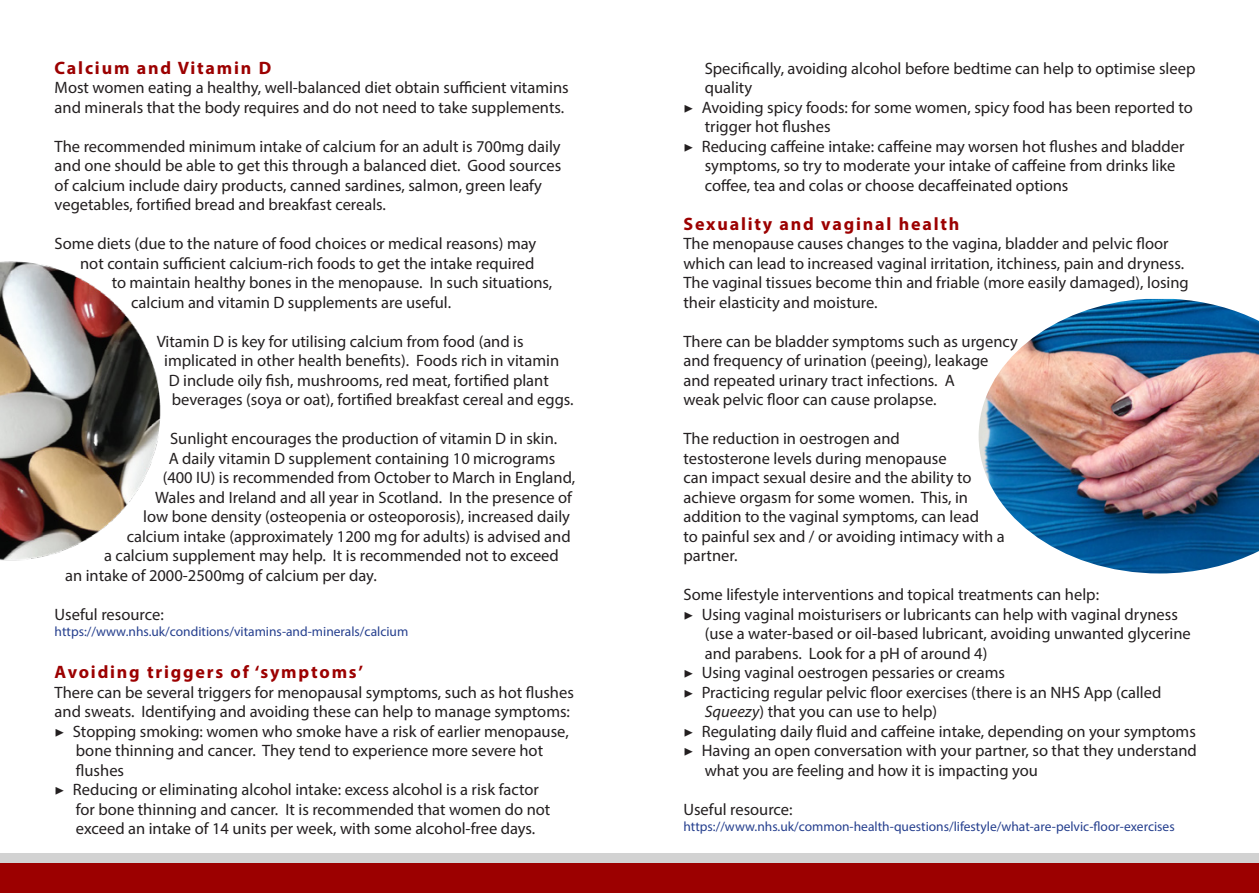
<style>
.page{position:relative;width:1259px;height:893px;background:#fff}
.page>*{position:absolute;margin:0;border:0;box-sizing:border-box;transform-origin:0 0}
.Section_title{font:700 18px "Myriad Pro";letter-spacing:.1em;color:#9c0000}
.Body_text{font:16.5px/19.5px "Myriad Pro";color:#231f20}
.references{font:13.5px "Myriad Pro";color:#253f8e}
.s1{font-family:"Minion Pro"}
.s2{font-style:italic}
</style>
<div class="page">
<div style="left:0;top:853px;width:1259px;height:15px;background:#d2d2d2"></div>
<div style="left:0;top:863px;width:1259px;height:30px;background:#9c0000"></div>
<img style="left:0;top:261px;width:161px;height:300px">
<img style="left:978px;top:299px;width:281px;height:274px">
<p class="Section_title" style="left:55px;top:56px;width:218px">Calcium and Vitamin D</p>
<p class="Body_text" style="left:55px;top:77px;width:515px">Most women eating a healthy, well-balanced diet obtain sufficient vitamins and minerals that the body requires and do not need to take supplements.</p>
<p class="Body_text" style="left:55px;top:136px;width:508px">The recommended minimum intake of calcium for an adult is 700mg daily and one should be able to get this through a balanced diet. Good sources of calcium include dairy products, canned sardines, salmon, green leafy vegetables, fortified bread and breakfast cereals.</p>
<p class="Body_text" style="left:55px;top:233px;width:483px">Some diets (due to the nature of food choices or medical reasons) may</p>
<p class="Body_text" style="left:80px;top:253px;width:456px">not contain sufficient calcium-rich foods to get the intake required</p>
<p class="Body_text" style="left:112px;top:272px;width:442px">to maintain healthy bones in the menopause. In such situations,</p>
<p class="Body_text" style="left:131px;top:292px;width:321px">calcium and vitamin D supplements are useful.</p>
<p class="Body_text" style="left:157px;top:331px;width:368px">Vitamin D is key for utilising calcium from food (and is</p>
<p class="Body_text" style="left:164px;top:350px;width:396px">implicated in other health benefits). Foods rich in vitamin</p>
<p class="Body_text" style="left:169px;top:370px;width:381px">D include oily fish, mushrooms, red meat, fortified plant</p>
<p class="Body_text" style="left:172px;top:389px;width:403px">beverages (soya or oat), fortified breakfast cereal and eggs.</p>
<p class="Body_text" style="left:170px;top:428px;width:389px">Sunlight encourages the production of vitamin D in skin.</p>
<p class="Body_text" style="left:169px;top:448px;width:388px">A daily vitamin D supplement containing 10 micrograms</p>
<p class="Body_text" style="left:163px;top:467px;width:414px">(400 IU) is recommended from October to March in England,</p>
<p class="Body_text" style="left:155px;top:487px;width:418px">Wales and Ireland and all year in Scotland. In the presence of</p>
<p class="Body_text" style="left:143px;top:506px;width:428px">low bone density (osteopenia or osteoporosis), increased daily</p>
<p class="Body_text" style="left:127px;top:526px;width:445px">calcium intake (approximately 1200 mg for adults) is advised and</p>
<p class="Body_text" style="left:104px;top:545px;width:456px">a calcium supplement may help. It is recommended not to exceed</p>
<p class="Body_text" style="left:65px;top:565px;width:313px">an intake of 2000-2500mg of calcium per day.</p>
<p class="Body_text" style="left:55px;top:604px;width:111px">Useful resource:</p>
<p class="references" style="left:55px;top:623px;width:355px">https://www.nhs.uk/conditions/vitamins-and-minerals/calcium</p>
<p class="Section_title" style="left:55px;top:660px;width:310px">Avoiding triggers of ‘symptoms’</p>
<p class="Body_text" style="left:55px;top:682px;width:521px">There can be several triggers for menopausal symptoms, such as hot flushes and sweats. Identifying and avoiding these can help to manage symptoms:</p>
<p class="Body_text" style="left:76px;top:721px;width:494px;text-indent:-21px"><span class="s1">▶</span> Stopping smoking: women who smoke have a risk of earlier menopause, bone thinning and cancer. They tend to experience more severe hot flushes</p>
<p class="Body_text" style="left:76px;top:779px;width:476px;text-indent:-21px"><span class="s1">▶</span> Reducing or eliminating alcohol intake: excess alcohol is a risk factor for bone thinning and cancer. It is recommended that women do not exceed an intake of 14 units per week, with some alcohol-free days.</p>
<p class="Body_text" style="left:705px;top:58px;width:492px">Specifically, avoiding alcohol before bedtime can help to optimise sleep quality</p>
<p class="Body_text" style="left:705px;top:97px;width:490px;text-indent:-21px"><span class="s1">▶</span> Avoiding spicy foods: for some women, spicy food has been reported to trigger hot flushes</p>
<p class="Body_text" style="left:705px;top:136px;width:481px;text-indent:-21px"><span class="s1">▶</span> Reducing caffeine intake: caffeine may worsen hot flushes and bladder symptoms, so try to moderate your intake of caffeine from drinks like coffee, tea and colas or choose decaffeinated options</p>
<p class="Section_title" style="left:683px;top:212px;width:277px">Sexuality and vaginal health</p>
<p class="Body_text" style="left:683px;top:233px;width:507px">The menopause causes changes to the vagina, bladder and pelvic floor which can lead to increased vaginal irritation, itchiness, pain and dryness.<br>The vaginal tissues become thin and friable (more easily damaged), losing their elasticity and moisture.</p>
<p class="Body_text" style="left:683px;top:331px;width:336px">There can be bladder symptoms such as urgency and frequency of urination (peeing), leakage and repeated urinary tract infections. A<br>weak pelvic floor can cause prolapse.</p>
<p class="Body_text" style="left:683px;top:428px;width:323px">The reduction in oestrogen and<br>testosterone levels during menopause<br>can impact sexual desire and the ability to achieve orgasm for some women. This, in addition to the vaginal symptoms, can lead<br>to painful sex and / or avoiding intimacy with a partner.</p>
<p class="Body_text" style="left:683px;top:584px;width:417px">Some lifestyle interventions and topical treatments can help:</p>
<p class="Body_text" style="left:705px;top:604px;width:487px;text-indent:-21px"><span class="s1">▶</span> Using vaginal moisturisers or lubricants can help with vaginal dryness (use a water-based or oil-based lubricant, avoiding unwanted glycerine and parabens. Look for a pH of around 4)</p>
<p class="Body_text" style="left:683px;top:662px;width:323px"><span class="s1">▶</span> Using vaginal oestrogen pessaries or creams</p>
<p class="Body_text" style="left:705px;top:682px;width:458px;text-indent:-21px"><span class="s1">▶</span> Practicing regular pelvic floor exercises (there is an NHS App (called<br><span class="s2">Squeezy</span>) that you can use to help)</p>
<p class="Body_text" style="left:683px;top:721px;width:514px"><span class="s1">▶</span> Regulating daily fluid and caffeine intake, depending on your symptoms</p>
<p class="Body_text" style="left:705px;top:740px;width:493px;text-indent:-21px"><span class="s1">▶</span> Having an open conversation with your partner, so that they understand what you are feeling and how it is impacting you</p>
<p class="Body_text" style="left:683px;top:799px;width:111px">Useful resource:</p>
<p class="references" style="left:683px;top:818px;width:493px">https://www.nhs.uk/common-health-questions/lifestyle/what-are-pelvic-floor-exercises</p>
</div>
